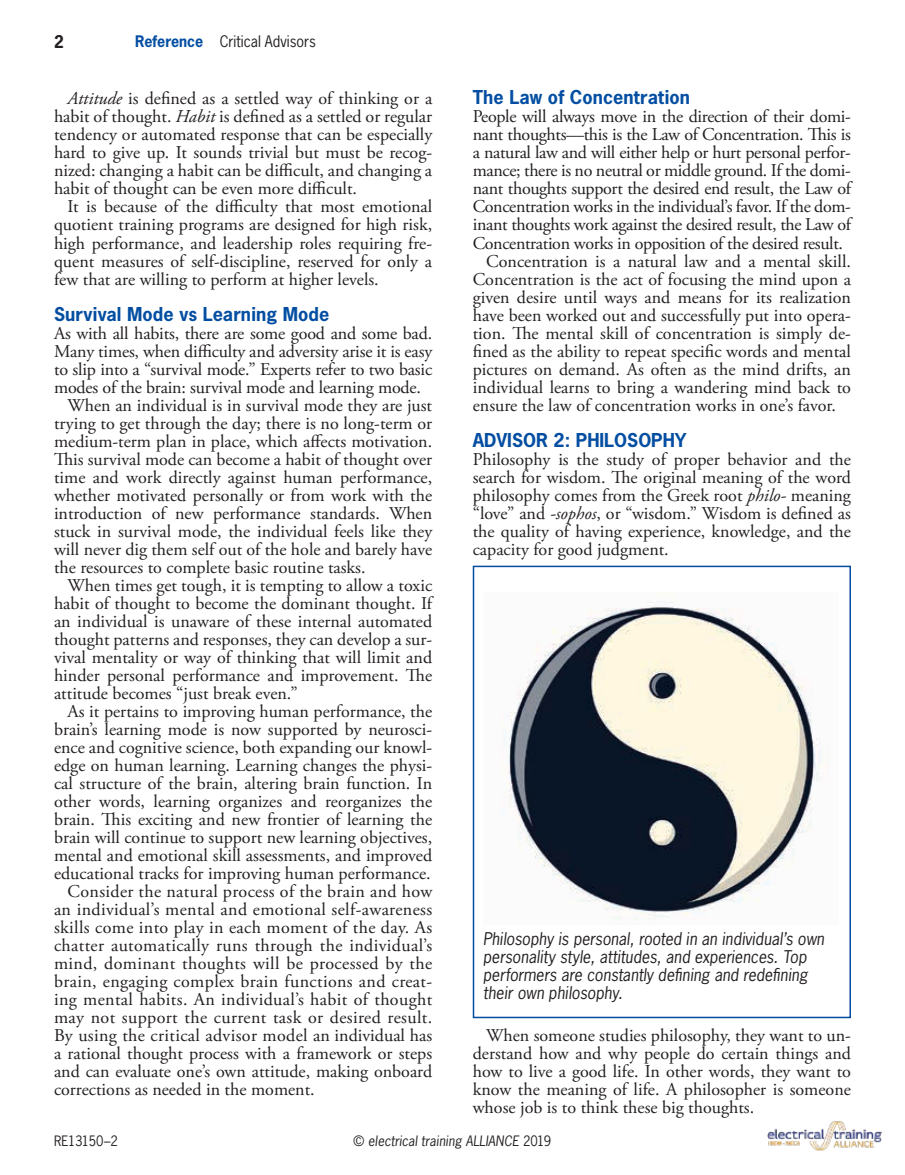
<style>
.page{position:relative;width:905px;height:1175px;background:#fff}
.page>*{position:absolute;margin:0;border:0;box-sizing:border-box;transform-origin:0 0}
.t1{font:18px/18px "Adobe Garamond Pro";color:#231f20;text-align:justify}
.t2{font:18px "Adobe Garamond Pro";letter-spacing:.02em;color:#231f20}
.t3{font:18px "Adobe Garamond Pro";letter-spacing:-.02em;color:#231f20}
.t4{font:700 18px "News Gothic Std";color:#034ea2}
.t5{font:italic 16.5px/18px "News Gothic Std";letter-spacing:.005em;color:#231f20;scale:.95 1}
.t6{font:700 16.5px "News Gothic Std";color:#231f20;scale:.95 1}
.t7{font:15px "News Gothic Std";color:#231f20;scale:.95 1}
.t8{font:italic 13.5px "News Gothic Std";letter-spacing:.01em;color:#231f20;scale:.95 1}
.t9{font:13.5px "News Gothic Std";letter-spacing:-.035em;color:#231f20;scale:.95 1}
.s1{font-weight:700;color:#034ea2}
.s2{font-style:italic}
.s3{font-style:normal}
</style>
<div class="page">
<img style="left:767px;top:1121px;width:115px;height:30px">
<img style="left:501px;top:602px;width:324px;height:318px">
<div style="left:472px;top:565px;width:378px;height:453px;border:2px solid #034ea2"></div>
<p class="t6" style="left:54px;top:31px;width:12px">2</p>
<p class="t7" style="left:135px;top:31px;width:192px"><span class="s1">Reference</span> Critical Advisors</p>
<p class="t1" style="left:54px;top:90px;width:380px;text-indent:14px"><span class="s2">Attitude</span> is defined as a settled way of thinking or a habit of thought. <span class="s2">Habit</span> is defined as a settled or regular tendency or automated response that can be especially hard to give up. It sounds trivial but must be recog&shy;nized: changing a habit can be difficult, and changing a habit of thought can be even more difficult.</p>
<p class="t1" style="left:54px;top:198px;width:380px;text-indent:14px">It is because of the difficulty that most emotional quotient training programs are designed for high risk, high performance, and leadership roles requiring fre&shy;quent measures of self-discipline, reserved for only a few that are willing to perform at higher levels.</p>
<p class="t4" style="left:54px;top:302px;width:277px">Survival Mode vs Learning Mode</p>
<p class="t1" style="left:54px;top:324px;width:379px">As with all habits, there are some good and some bad.</p>
<p class="t1" style="left:54px;top:342px;width:379px">Many times, when difficulty and adversity arise it is easy</p>
<p class="t1" style="left:54px;top:360px;width:380px">to slip into a “survival mode.” Experts refer to two basic</p>
<p class="t1" style="left:54px;top:378px;width:368px">modes of the brain: survival mode and learning mode.</p>
<p class="t1" style="left:68px;top:396px;width:366px">When an individual is in survival mode they are just</p>
<p class="t1" style="left:54px;top:414px;width:380px">trying to get through the day; there is no long-term or</p>
<p class="t1" style="left:54px;top:432px;width:380px">medium-term plan in place, which affects motivation.</p>
<p class="t1" style="left:54px;top:450px;width:380px">This survival mode can become a habit of thought over</p>
<p class="t1" style="left:54px;top:468px;width:380px">time and work directly against human performance,</p>
<p class="t1" style="left:54px;top:486px;width:380px">whether motivated personally or from work with the</p>
<p class="t1" style="left:54px;top:504px;width:380px">introduction of new performance standards. When</p>
<p class="t1" style="left:54px;top:522px;width:380px">stuck in survival mode, the individual feels like they</p>
<p class="t1" style="left:54px;top:540px;width:379px">will never dig them self out of the hole and barely have</p>
<p class="t1" style="left:54px;top:558px;width:313px">the resources to complete basic routine tasks.</p>
<p class="t1" style="left:68px;top:576px;width:366px">When times get tough, it is tempting to allow a toxic</p>
<p class="t1" style="left:54px;top:594px;width:379px">habit of thought to become the dominant thought. If</p>
<p class="t1" style="left:54px;top:612px;width:379px">an individual is unaware of these internal automated</p>
<p class="t1" style="left:54px;top:630px;width:380px">thought patterns and responses, they can develop a sur-</p>
<p class="t1" style="left:54px;top:648px;width:379px">vival mentality or way of thinking that will limit and</p>
<p class="t1" style="left:54px;top:666px;width:379px">hinder personal performance and improvement. The</p>
<p class="t1" style="left:54px;top:684px;width:245px">attitude becomes “just break even.”</p>
<p class="t1" style="left:68px;top:702px;width:366px">As it pertains to improving human performance, the</p>
<p class="t1" style="left:54px;top:720px;width:379px">brain’s learning mode is now supported by neurosci-</p>
<p class="t1" style="left:54px;top:738px;width:380px">ence and cognitive science, both expanding our knowl-</p>
<p class="t1" style="left:54px;top:756px;width:380px">edge on human learning. Learning changes the physi-</p>
<p class="t1" style="left:54px;top:774px;width:380px">cal structure of the brain, altering brain function. In</p>
<p class="t1" style="left:54px;top:792px;width:379px">other words, learning organizes and reorganizes the</p>
<p class="t1" style="left:54px;top:810px;width:379px">brain. This exciting and new frontier of learning the</p>
<p class="t1" style="left:54px;top:828px;width:379px">brain will continue to support new learning objectives,</p>
<p class="t1" style="left:54px;top:846px;width:380px">mental and emotional skill assessments, and improved</p>
<p class="t1" style="left:54px;top:864px;width:378px">educational tracks for improving human performance.</p>
<p class="t2" style="left:68px;top:880px;width:366px">Consider the natural process of the brain and how</p>
<p class="t2" style="left:54px;top:898px;width:380px">an individual’s mental and emotional self-awareness</p>
<p class="t2" style="left:54px;top:916px;width:380px">skills come into play in each moment of the day. As</p>
<p class="t2" style="left:54px;top:934px;width:380px">chatter automatically runs through the individual’s</p>
<p class="t2" style="left:54px;top:952px;width:380px">mind, dominant thoughts will be processed by the</p>
<p class="t2" style="left:54px;top:970px;width:380px">brain, engaging complex brain functions and creat-</p>
<p class="t2" style="left:54px;top:988px;width:380px">ing mental habits. An individual’s habit of thought</p>
<p class="t2" style="left:54px;top:1006px;width:379px">may not support the current task or desired result.</p>
<p class="t2" style="left:54px;top:1024px;width:379px">By using the critical advisor model an individual has</p>
<p class="t1" style="left:54px;top:1044px;width:380px">a rational thought process with a framework or steps</p>
<p class="t1" style="left:54px;top:1062px;width:379px">and can evaluate one’s own attitude, making onboard</p>
<p class="t1" style="left:54px;top:1080px;width:262px">corrections as needed in the moment.</p>
<p class="t4" style="left:472px;top:86px;width:219px">The Law of Concentration</p>
<p class="t3" style="left:472px;top:106px;width:379px">People will always move in the direction of their domi-</p>
<p class="t3" style="left:472px;top:124px;width:380px">nant thoughts—this is the Law of Concentration. This is</p>
<p class="t3" style="left:472px;top:142px;width:379px">a natural law and will either help or hurt personal perfor-</p>
<p class="t3" style="left:472px;top:160px;width:379px">mance; there is no neutral or middle ground. If the domi-</p>
<p class="t3" style="left:472px;top:178px;width:380px">nant thoughts support the desired end result, the Law of</p>
<p class="t3" style="left:472px;top:196px;width:380px">Concentration works in the individual’s favor. If the dom-</p>
<p class="t3" style="left:472px;top:214px;width:380px">inant thoughts work against the desired result, the Law of</p>
<p class="t3" style="left:472px;top:232px;width:372px">Concentration works in opposition of the desired result.</p>
<p class="t1" style="left:486px;top:252px;width:366px">Concentration is a natural law and a mental skill.</p>
<p class="t1" style="left:472px;top:270px;width:379px">Concentration is the act of focusing the mind upon a</p>
<p class="t1" style="left:472px;top:288px;width:379px">given desire until ways and means for its realization</p>
<p class="t1" style="left:472px;top:306px;width:379px">have been worked out and successfully put into opera-</p>
<p class="t1" style="left:472px;top:324px;width:379px">tion. The mental skill of concentration is simply de-</p>
<p class="t1" style="left:472px;top:342px;width:380px">fined as the ability to repeat specific words and mental</p>
<p class="t1" style="left:472px;top:360px;width:379px">pictures on demand. As often as the mind drifts, an</p>
<p class="t1" style="left:472px;top:378px;width:379px">individual learns to bring a wandering mind back to</p>
<p class="t1" style="left:472px;top:396px;width:365px">ensure the law of concentration works in one’s favor.</p>
<p class="t4" style="left:472px;top:428px;width:215px">ADVISOR 2: PHILOSOPHY</p>
<p class="t1" style="left:472px;top:450px;width:380px">Philosophy is the study of proper behavior and the search for wisdom. The original meaning of the word philosophy comes from the Greek root <span class="s2">philo-</span> meaning “love” and <span class="s2">-sophos</span>, or “wisdom.” Wisdom is defined as the quality of having experience, knowledge, and the capacity for good judgment.</p>
<p class="t5" style="left:483px;top:929px;width:360px">Philosophy is personal, rooted in an individual’s own personality style, attitudes, and experiences. Top performers are constantly defining and redefining their own philosophy.</p>
<p class="t1" style="left:472px;top:1026px;width:380px;text-indent:14px">When someone studies philosophy, they want to un&shy;derstand how and why people do certain things and how to live a good life. In other words, they want to know the meaning of life. A philosopher is someone whose job is to think these big thoughts.</p>
<p class="t9" style="left:54px;top:1132px;width:69px">RE13150–2</p>
<p class="t8" style="left:353px;top:1132px;width:209px"><span class="s3">©</span> electrical training ALLIANCE <span class="s3">2019</span></p>
</div>
